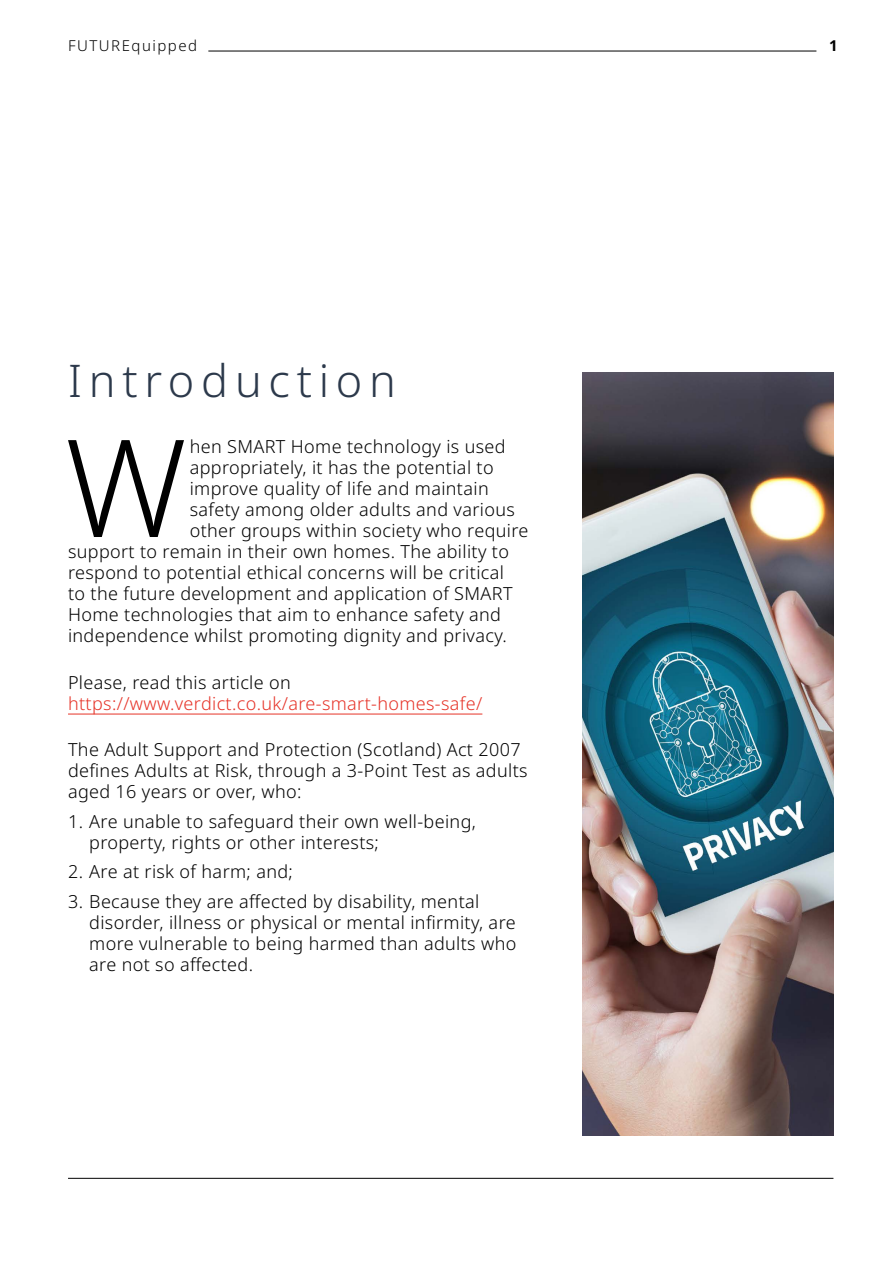
<style>
.page{position:relative;width:893px;height:1263px;background:#fff}
.page>*{position:absolute;margin:0;border:0;box-sizing:border-box;transform-origin:0 0}
.t1{font:300 135.6px "Noto Sans";color:#000}
.t2{font:300 45px "Noto Sans";letter-spacing:.15em;color:#2c394b}
.t3{font:300 18px/21px "Noto Sans";letter-spacing:.02em;color:#000}
.t4{font:300 18px "Noto Sans";letter-spacing:.02em;color:#e63328}
.t5{font:300 15px "Noto Sans";letter-spacing:.1em;color:#000}
.t6{font:700 15px "Noto Sans";color:#000}
</style>
<div class="page">
<hr style="left:208px;top:51px;width:608px;height:1px;background:#000">
<hr style="left:68px;top:1178px;width:765px;height:1px;background:#000">
<hr style="left:68px;top:714px;width:414px;height:1px;background:#e63328">
<img style="left:583px;top:372px;width:250px;height:763px">
<p class="t5" style="left:68px;top:35px;width:131px">FUTUREquipped</p>
<p class="t6" style="left:829px;top:35px;width:10px">1</p>
<h2 class="t2" style="left:68px;top:349px;width:330px">Introduction</h2>
<h1 class="t1" style="left:65px;top:393px;width:124px">W</h1>
<p class="t3" style="left:190px;top:436px;width:317px">hen SMART Home technology is used</p>
<p class="t3" style="left:190px;top:457px;width:305px">appropriately, it has the potential to</p>
<p class="t3" style="left:190px;top:478px;width:300px">improve quality of life and maintain</p>
<p class="t3" style="left:190px;top:499px;width:327px">safety among older adults and various</p>
<p class="t3" style="left:190px;top:520px;width:340px">other groups within society who require</p>
<p class="t3" style="left:68px;top:541px;width:442px">support to remain in their own homes. The ability to</p>
<p class="t3" style="left:68px;top:562px;width:437px">respond to potential ethical concerns will be critical</p>
<p class="t3" style="left:68px;top:583px;width:446px">to the future development and application of SMART</p>
<p class="t3" style="left:68px;top:604px;width:435px">Home technologies that aim to enhance safety and</p>
<p class="t3" style="left:68px;top:625px;width:440px">independence whilst promoting dignity and privacy.</p>
<p class="t3" style="left:68px;top:672px;width:224px">Please, read this article on</p>
<p class="t4" style="left:68px;top:690px;width:416px">https://www.verdict.co.uk/are-smart-homes-safe/</p>
<p class="t3" style="left:68px;top:739px;width:461px">The Adult Support and Protection (Scotland) Act 2007 defines Adults at Risk, through a 3-Point Test as adults aged 16 years or over, who:</p>
<p class="t3" style="left:89px;top:811px;width:388px;text-indent:-21px">1. Are unable to safeguard their own well-being, property, rights or other interests;</p>
<p class="t3" style="left:68px;top:861px;width:226px">2. Are at risk of harm; and;</p>
<p class="t3" style="left:89px;top:891px;width:429px;text-indent:-21px">3. Because they are affected by disability, mental disorder, illness or physical or mental infirmity, are more vulnerable to being harmed than adults who are not so affected.</p>
</div>
